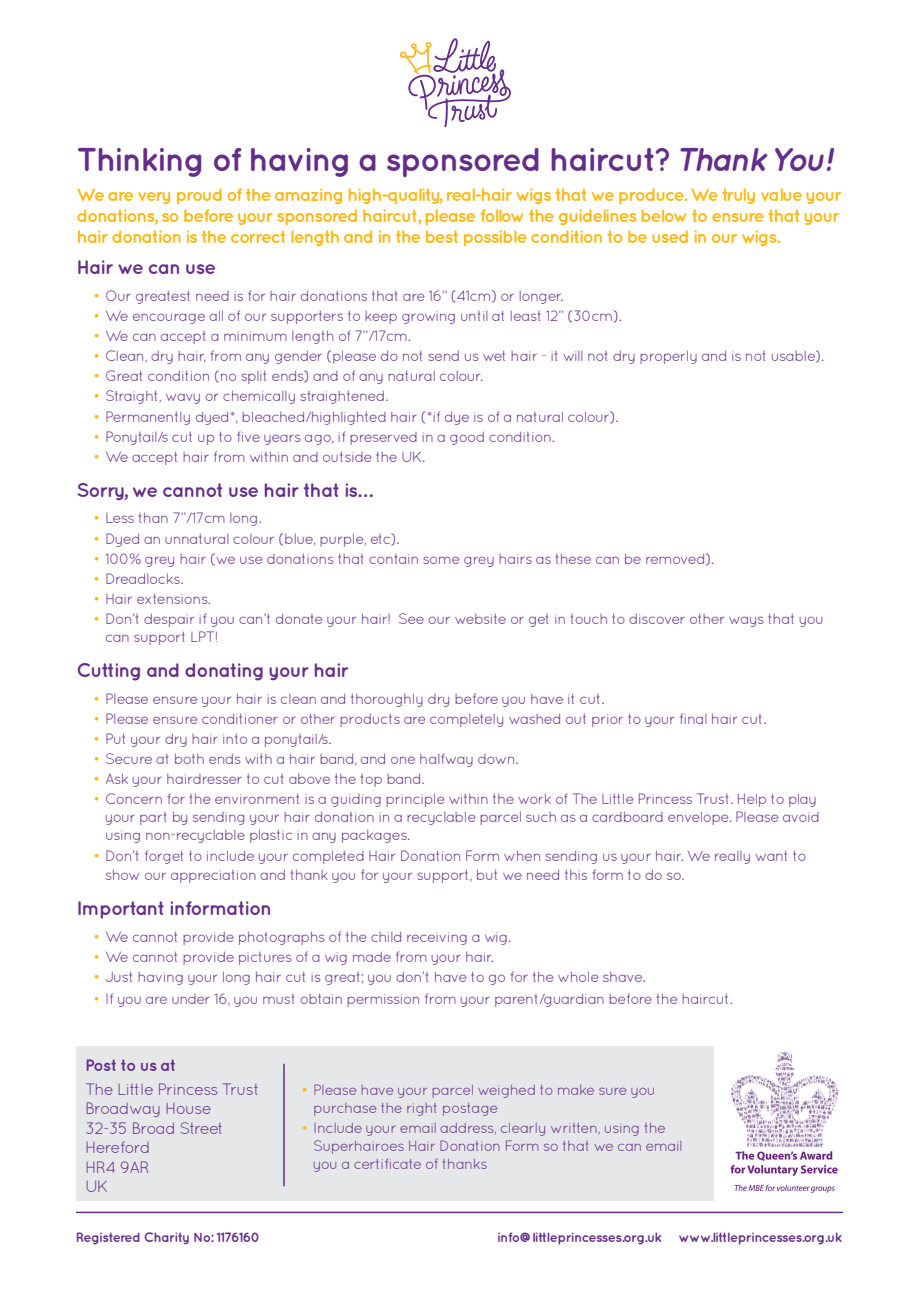
<style>
.page{position:relative;width:919px;height:1289px;background:#fff}
.page>*{position:absolute;margin:0;border:0;box-sizing:border-box;transform-origin:0 0}
.t1{font:700 33px "Quicksand";letter-spacing:-.05em;color:#642d89}
.t2{font:700 19.5px "Quicksand";letter-spacing:-.05em;color:#642d89}
.t3{font:700 18px/21px "Quicksand";letter-spacing:-.07em;color:#fcb814;text-align:justify}
.t4{font:16.5px/19.5px "Quicksand";letter-spacing:-.05em;color:#642d89}
.t5{font:700 16.5px "Quicksand";letter-spacing:-.05em;color:#642d89}
.t6{font:15px/18px "Quicksand";letter-spacing:-.05em;color:#642d89}
.t7{font:700 13.5px "Quicksand";letter-spacing:-.05em;color:#642d89}
.s1{font-style:italic}
.s2{color:#fcb814}
</style>
<div class="page">
<div style="left:77px;top:1046px;width:636px;height:154px;background:#e6e7e9"></div>
<svg style="left:400px;top:38px;width:111px;height:89px"></svg>
<hr style="left:77px;top:1211px;width:765px;height:2px;background:#642d89">
<hr style="left:283px;top:1064px;width:2px;height:121px;background:#642d89">
<img style="left:730px;top:1051px;width:109px;height:142px">
<h1 class="t1" style="left:77px;top:139px;width:756px">Thinking of having a sponsored haircut? <span class="s1">Thank You!</span></h1>
<p class="t3" style="left:77px;top:183px;width:767px">We are very proud of the amazing high-quality, real-hair wigs that we produce. We truly value your donations, so before your sponsored haircut, please follow the guidelines below to ensure that your hair donation is the correct length and in the best possible condition to be used in our wigs.</p>
<h2 class="t2" style="left:77px;top:255px;width:141px">Hair we can use</h2>
<p class="t6" style="left:93px;top:286px;width:472px"><span class="s2">•</span> Our greatest need is for hair donations that are 16” (41cm) or longer.</p>
<p class="t6" style="left:93px;top:306px;width:530px"><span class="s2">•</span> We encourage all of our supporters to keep growing until at least 12” (30cm).</p>
<p class="t6" style="left:93px;top:326px;width:319px"><span class="s2">•</span> We can accept a minimum length of 7”/17cm.</p>
<p class="t6" style="left:93px;top:347px;width:732px"><span class="s2">•</span> Clean, dry hair, from any gender (please do not send us wet hair - it will not dry properly and is not usable).</p>
<p class="t6" style="left:93px;top:367px;width:391px"><span class="s2">•</span> Great condition (no split ends) and of any natural colour.</p>
<p class="t6" style="left:93px;top:387px;width:297px"><span class="s2">•</span> Straight, wavy or chemically straightened.</p>
<p class="t6" style="left:93px;top:407px;width:527px"><span class="s2">•</span> Permanently dyed*, bleached/highlighted hair (*if dye is of a natural colour).</p>
<p class="t6" style="left:93px;top:427px;width:463px"><span class="s2">•</span> Ponytail/s cut up to five years ago, if preserved in a good condition.</p>
<p class="t6" style="left:93px;top:447px;width:333px"><span class="s2">•</span> We accept hair from within and outside the UK.</p>
<h2 class="t2" style="left:77px;top:478px;width:295px">Sorry, we cannot use hair that is…</h2>
<p class="t6" style="left:93px;top:509px;width:170px"><span class="s2">•</span> Less than 7”/17cm long.</p>
<p class="t6" style="left:93px;top:529px;width:308px"><span class="s2">•</span> Dyed an unnatural colour (blue, purple, etc).</p>
<p class="t6" style="left:93px;top:549px;width:622px"><span class="s2">•</span> 100% grey hair (we use donations that contain some grey hairs as these can be removed).</p>
<p class="t6" style="left:93px;top:569px;width:92px"><span class="s2">•</span> Dreadlocks.</p>
<p class="t6" style="left:93px;top:589px;width:119px"><span class="s2">•</span> Hair extensions.</p>
<p class="t6" style="left:105px;top:609px;width:720px;text-indent:-12px"><span class="s2">•</span> Don’t despair if you can’t donate your hair! See our website or get in touch to discover other ways that you can support LPT!</p>
<h2 class="t2" style="left:77px;top:658px;width:274px">Cutting and donating your hair</h2>
<p class="t6" style="left:93px;top:689px;width:513px"><span class="s2">•</span> Please ensure your hair is clean and thoroughly dry before you have it cut.</p>
<p class="t6" style="left:93px;top:709px;width:675px"><span class="s2">•</span> Please ensure conditioner or other products are completely washed out prior to your final hair cut.</p>
<p class="t6" style="left:93px;top:729px;width:240px"><span class="s2">•</span> Put your dry hair into a ponytail/s.</p>
<p class="t6" style="left:93px;top:749px;width:427px"><span class="s2">•</span> Secure at both ends with a hair band, and one halfway down.</p>
<p class="t6" style="left:93px;top:770px;width:333px"><span class="s2">•</span> Ask your hairdresser to cut above the top band.</p>
<p class="t6" style="left:105px;top:790px;width:716px;text-indent:-12px"><span class="s2">•</span> Concern for the environment is a guiding principle within the work of The Little Princess Trust. Help to play your part by sending your hair donation in a recyclable parcel such as a cardboard envelope. Please avoid using non-recyclable plastic in any packages.</p>
<p class="t6" style="left:105px;top:845px;width:703px;line-height:19.5px;text-indent:-12px"><span class="s2">•</span> Don’t forget to include your completed Hair Donation Form when sending us your hair. We really want to show our appreciation and thank you for your support, but we need this form to do so.</p>
<h2 class="t2" style="left:77px;top:896px;width:197px">Important information</h2>
<p class="t6" style="left:93px;top:927px;width:420px"><span class="s2">•</span> We cannot provide photographs of the child receiving a wig.</p>
<p class="t6" style="left:93px;top:947px;width:402px"><span class="s2">•</span> We cannot provide pictures of a wig made from your hair.</p>
<p class="t6" style="left:93px;top:967px;width:554px"><span class="s2">•</span> Just having your long hair cut is great; you don’t have to go for the whole shave.</p>
<p class="t6" style="left:93px;top:989px;width:641px"><span class="s2">•</span> If you are under 16, you must obtain permission from your parent/guardian before the haircut.</p>
<p class="t5" style="left:85px;top:1054px;width:93px">Post to us at</p>
<p class="t4" style="left:85px;top:1078px;width:176px">The Little Princess Trust<br>Broadway House<br>32-35 Broad Street<br>Hereford<br>HR4 9AR<br>UK</p>
<p class="t6" style="left:313px;top:1080px;width:344px;text-indent:-12px"><span class="s2">•</span> Please have your parcel weighed to make sure you purchase the right postage</p>
<p class="t6" style="left:313px;top:1118px;width:371px;text-indent:-12px"><span class="s2">•</span> Include your email address, clearly written, using the<br>Superhairoes Hair Donation Form so that we can email you a certificate of thanks</p>
<p class="t7" style="left:76px;top:1229px;width:186px">Registered Charity No: 1176160</p>
<p class="t7" style="left:497px;top:1229px;width:347px">info@littleprincesses.org.uk www.littleprincesses.org.uk</p>
</div>
